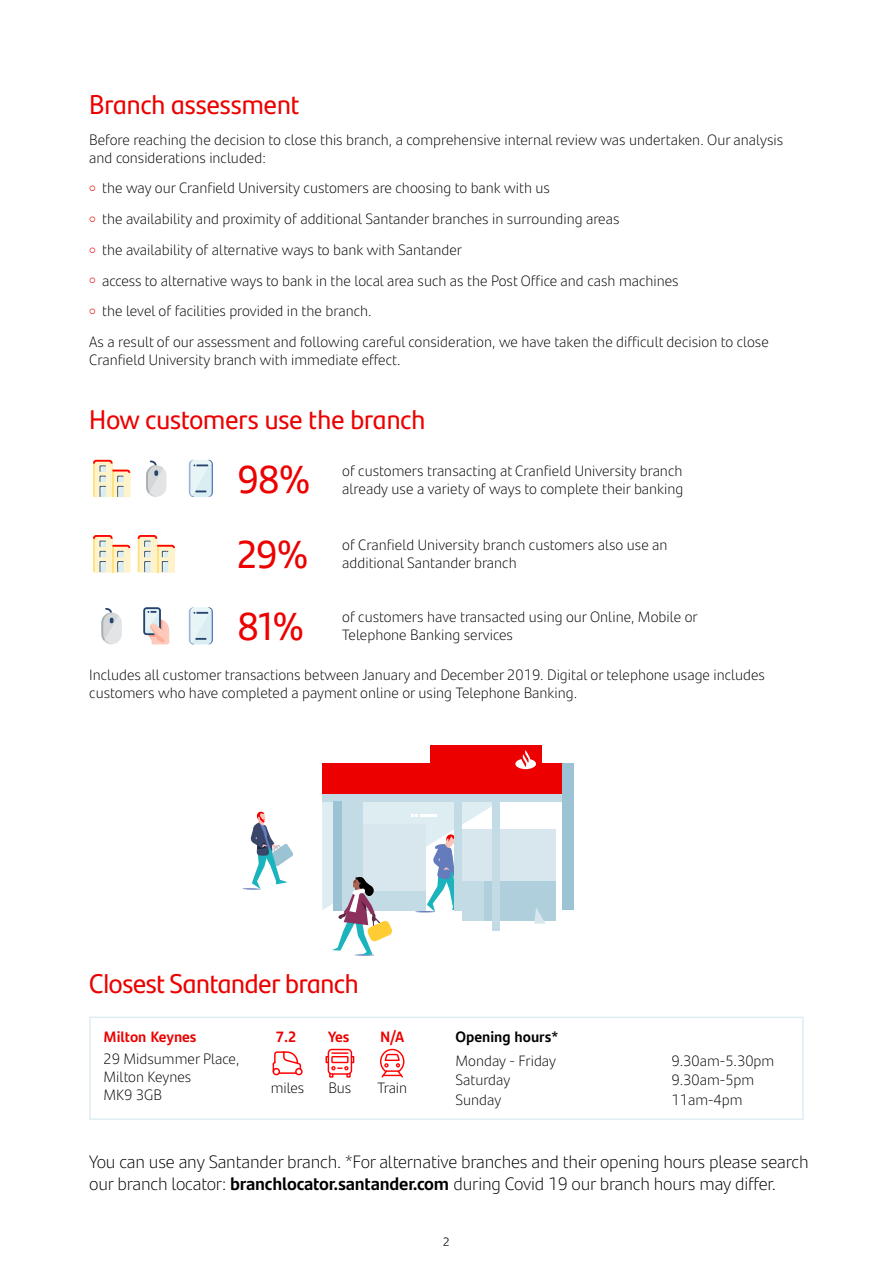
<style>
.page{position:relative;width:893px;height:1263px;background:#fff}
.page>*{position:absolute;margin:0;border:0;box-sizing:border-box;transform-origin:0 0}
.t1{font:39px/72.2px "Santander Headline";color:#ec0000}
.t2{font:27px "Santander Headline";letter-spacing:-.005em;color:#ec0000}
.t3{font:300 18px/21.6px "Santander Text";letter-spacing:-.01em;color:#000}
.t4{font:300 15px/18px "Santander Text";color:#000}
.t5{font:700 15px "Santander Text";letter-spacing:-.005em;color:#ec0000}
.t6{font:700 15px "Santander Text";color:#000}
.t7{font:300 12px "Santander Text";color:#000}
.s1{color:#ec0000}
.s2{font-weight:700}
</style>
<div class="page">
<svg style="left:93px;top:535px;width:37px;height:37px"></svg>
<svg style="left:93px;top:460px;width:37px;height:37px"></svg>
<svg style="left:138px;top:535px;width:37px;height:37px"></svg>
<svg style="left:189px;top:460px;width:24px;height:37px"></svg>
<svg style="left:101px;top:608px;width:21px;height:36px"></svg>
<svg style="left:143px;top:607px;width:26px;height:37px"></svg>
<svg style="left:189px;top:607px;width:24px;height:37px"></svg>
<svg style="left:146px;top:460px;width:20px;height:37px"></svg>
<div style="left:562px;top:763px;width:12px;height:147px;background:#9bc3d3"></div>
<svg style="left:242px;top:811px;width:51px;height:79px"></svg>
<svg style="left:322px;top:745px;width:240px;height:211px"></svg>
<div style="left:89px;top:1016px;width:715px;height:104px;border:2px solid #deedf2"></div>
<div style="left:295px;top:1068px;width:8px;height:7px;border:2px solid #f00;border-radius:50%"></div>
<div style="left:273px;top:1068px;width:7px;height:7px;border:2px solid #f00;border-radius:50%"></div>
<svg style="left:272px;top:1051px;width:30px;height:23px"></svg>
<svg style="left:325px;top:1049px;width:29px;height:29px"></svg>
<svg style="left:380px;top:1049px;width:24px;height:29px"></svg>
<h2 class="t2" style="left:89px;top:84px;width:212px">Branch assessment</h2>
<p class="t4" style="left:89px;top:130px;width:695px">Before reaching the decision to close this branch, a comprehensive internal review was undertaken. Our analysis and considerations included:</p>
<p class="t4" style="left:89px;top:178px;width:462px"><span class="s1">○</span> the way our Cranfield University customers are choosing to bank with us</p>
<p class="t4" style="left:89px;top:209px;width:532px"><span class="s1">○</span> the availability and proximity of additional Santander branches in surrounding areas</p>
<p class="t4" style="left:89px;top:240px;width:374px"><span class="s1">○</span> the availability of alternative ways to bank with Santander</p>
<p class="t4" style="left:89px;top:271px;width:591px"><span class="s1">○</span> access to alternative ways to bank in the local area such as the Post Office and cash machines</p>
<p class="t4" style="left:89px;top:295px;width:681px;line-height:30.8px"><span class="s1">○</span> the level of facilities provided in the branch.<br>As a result of our assessment and following careful consideration, we have taken the difficult decision to close</p>
<p class="t4" style="left:89px;top:350px;width:313px">Cranfield University branch with immediate effect.</p>
<h2 class="t2" style="left:89px;top:400px;width:337px">How customers use the branch</h2>
<p class="t4" style="left:342px;top:461px;width:342px">of customers transacting at Cranfield University branch</p>
<h1 class="t1" style="left:238px;top:441px;width:74px">98%</h1>
<p class="t4" style="left:342px;top:479px;width:343px">already use a variety of ways to complete their banking</p>
<h1 class="t1" style="left:238px;top:516px;width:72px">29%<br>81%</h1>
<p class="t4" style="left:342px;top:535px;width:327px">of Cranfield University branch customers also use an additional Santander branch</p>
<p class="t4" style="left:342px;top:607px;width:357px">of customers have transacted using our Online, Mobile or<br>Telephone Banking services</p>
<p class="t4" style="left:89px;top:665px;width:677px">Includes all customer transactions between January and December 2019. Digital or telephone usage includes customers who have completed a payment online or using Telephone Banking.</p>
<h2 class="t2" style="left:89px;top:963px;width:271px">Closest Santander branch</h2>
<p class="t5" style="left:104px;top:1025px;width:95px">Milton Keynes</p>
<p class="t4" style="left:104px;top:1049px;width:137px">29 Midsummer Place,<br>Milton Keynes<br>MK9 3GB</p>
<p class="t5" style="left:276px;top:1025px;width:22px">7.2</p>
<p class="t4" style="left:271px;top:1077px;width:35px">miles</p>
<p class="t5" style="left:328px;top:1025px;width:23px">Yes</p>
<p class="t4" style="left:329px;top:1077px;width:24px">Bus</p>
<p class="t5" style="left:380px;top:1025px;width:26px">N/A</p>
<p class="t4" style="left:377px;top:1077px;width:31px">Train</p>
<p class="t6" style="left:455px;top:1025px;width:104px">Opening hours*</p>
<p class="t4" style="left:455px;top:1051px;width:102px">Monday - Friday</p>
<p class="t4" style="left:671px;top:1051px;width:104px">9.30am-5.30pm</p>
<p class="t4" style="left:455px;top:1070px;width:56px">Saturday</p>
<p class="t4" style="left:671px;top:1070px;width:84px">9.30am-5pm</p>
<p class="t4" style="left:455px;top:1090px;width:47px">Sunday</p>
<p class="t4" style="left:671px;top:1090px;width:73px">11am-4pm</p>
<p class="t3" style="left:89px;top:1150px;width:721px">You can use any Santander branch. *For alternative branches and their opening hours please search our branch locator: <span class="s2">branchlocator.santander.com</span> during Covid 19 our branch hours may differ.</p>
<p class="t7" style="left:443px;top:1232px;width:8px">2</p>
</div>
